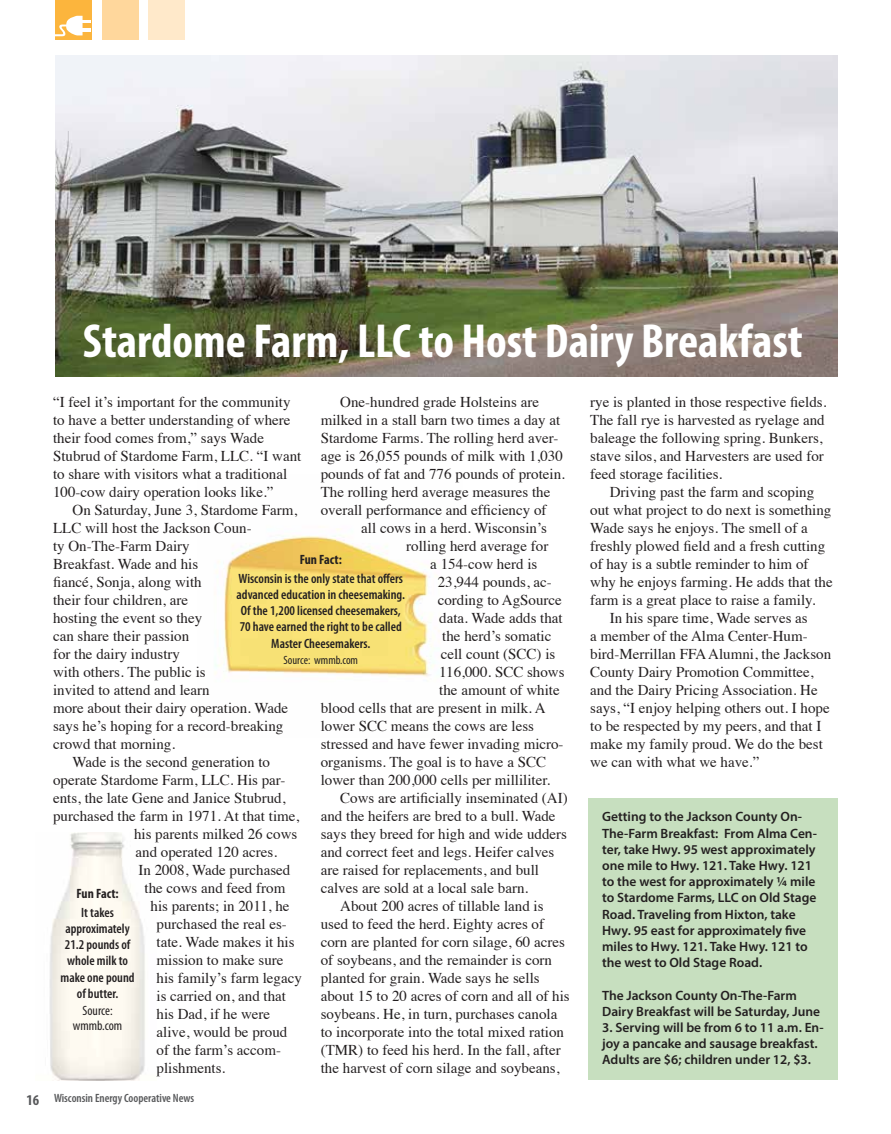
<style>
.page{position:relative;width:891px;height:1134px;background:#fff}
.page>*{position:absolute;margin:0;border:0;box-sizing:border-box;transform-origin:0 0}
.t1{font:700 condensed 48px "Myriad Pro";color:#fff}
.t2{font:15px/18px "Times";color:#231f20}
.t3{font:600 13.5px/16.2px "Myriad Pro";color:#231f20}
.t4{font:600 condensed 13.5px/16.2px "Myriad Pro";color:#231f20;text-align:center}
.t5{font:700 condensed 13.5px "Myriad Pro";color:#231f20}
.t6{font:condensed 13.5px/15px "Myriad Pro";color:#231f20;text-align:center}
.t7{font:600 condensed 12px "Myriad Pro";color:#58595b}
.t8{font:condensed 12px "Myriad Pro";color:#231f20}
.s1{font-weight:700;font-size:15px}
</style>
<div class="page">
<img style="left:49px;top:832px;width:96px;height:248px">
<img style="left:215px;top:529px;width:225px;height:148px">
<img style="left:56px;top:55px;width:782px;height:322px">
<div style="left:56px;top:0;width:36px;height:39px;background:#fcb53d"></div>
<div style="left:102px;top:0;width:37px;height:39px;background:#ffd79c"></div>
<div style="left:148px;top:0;width:37px;height:39px;background:#ffe9ca"></div>
<svg style="left:55px;top:16px;width:35px;height:20px"></svg>
<div style="left:588px;top:798px;width:250px;height:282px;background:#c7dfbf"></div>
<h1 class="t1" style="left:83px;top:311px;width:722px">Stardome Farm, LLC to Host Dairy Breakfast</h1>
<p class="t2" style="left:590px;top:392px;width:238px">rye is planted in those respective fields.<br>The fall rye is harvested as ryelage and baleage the following spring. Bunkers, stave silos, and Harvesters are used for feed storage facilities.</p>
<p class="t2" style="left:610px;top:482px;width:206px">Driving past the farm and scoping</p>
<p class="t2" style="left:590px;top:500px;width:243px">out what project to do next is something</p>
<p class="t2" style="left:590px;top:518px;width:219px">Wade says he enjoys. The smell of a</p>
<p class="t2" style="left:590px;top:536px;width:236px">freshly plowed field and a fresh cutting</p>
<p class="t2" style="left:590px;top:554px;width:220px">of hay is a subtle reminder to him of</p>
<p class="t2" style="left:590px;top:572px;width:244px">why he enjoys farming. He adds that the</p>
<p class="t2" style="left:590px;top:590px;width:227px">farm is a great place to raise a family.</p>
<p class="t2" style="left:610px;top:608px;width:200px">In his spare time, Wade serves as</p>
<p class="t2" style="left:590px;top:626px;width:219px">a member of the Alma Center-Hum-</p>
<p class="t2" style="left:590px;top:644px;width:242px">bird-Merrillan FFA Alumni, the Jackson</p>
<p class="t2" style="left:590px;top:662px;width:225px">County Dairy Promotion Committee,</p>
<p class="t2" style="left:590px;top:680px;width:229px">and the Dairy Pricing Association. He</p>
<p class="t2" style="left:590px;top:698px;width:241px">says, “I enjoy helping others out. I hope</p>
<p class="t2" style="left:590px;top:716px;width:233px">to be respected by my peers, and that I</p>
<p class="t2" style="left:590px;top:734px;width:234px">make my family proud. We do the best</p>
<p class="t2" style="left:590px;top:752px;width:171px">we can with what we have.”</p>
<p class="t2" style="left:53px;top:392px;width:250px">“I feel it’s important for the community to have a better understanding of where their food comes from,” says Wade Stubrud of Stardome Farm, LLC. “I want to share with visitors what a traditional 100-cow dairy operation looks like.”</p>
<p class="t2" style="left:73px;top:500px;width:226px">On Saturday, June 3, Stardome Farm,</p>
<p class="t2" style="left:53px;top:518px;width:200px">LLC will host the Jackson Coun-</p>
<p class="t2" style="left:53px;top:536px;width:138px">ty On-The-Farm Dairy</p>
<p class="t2" style="left:53px;top:554px;width:147px">Breakfast. Wade and his</p>
<p class="t2" style="left:53px;top:572px;width:150px">fiancé, Sonja, along with</p>
<p class="t2" style="left:53px;top:590px;width:136px">their four children, are</p>
<p class="t2" style="left:53px;top:608px;width:151px">hosting the event so they</p>
<p class="t2" style="left:53px;top:626px;width:138px">can share their passion</p>
<p class="t2" style="left:53px;top:644px;width:129px">for the dairy industry</p>
<p class="t2" style="left:53px;top:662px;width:154px">with others. The public is</p>
<p class="t2" style="left:53px;top:680px;width:158px">invited to attend and learn</p>
<p class="t2" style="left:53px;top:698px;width:237px">more about their dairy operation. Wade</p>
<p class="t2" style="left:53px;top:716px;width:232px">says he’s hoping for a record-breaking</p>
<p class="t2" style="left:53px;top:734px;width:124px">crowd that morning.</p>
<p class="t2" style="left:73px;top:752px;width:199px">Wade is the second generation to</p>
<p class="t2" style="left:53px;top:770px;width:234px">operate Stardome Farm, LLC. His par-</p>
<p class="t2" style="left:53px;top:788px;width:234px">ents, the late Gene and Janice Stubrud,</p>
<p class="t2" style="left:53px;top:806px;width:248px">purchased the farm in 1971. At that time,</p>
<p class="t2" style="left:134px;top:824px;width:165px">his parents milked 26 cows</p>
<p class="t2" style="left:136px;top:842px;width:143px">and operated 120 acres.</p>
<p class="t2" style="left:139px;top:860px;width:153px">In 2008, Wade purchased</p>
<p class="t2" style="left:145px;top:878px;width:142px">the cows and feed from</p>
<p class="t2" style="left:151px;top:896px;width:141px">his parents; in 2011, he</p>
<p class="t2" style="left:157px;top:914px;width:132px">purchased the real es-</p>
<p class="t2" style="left:157px;top:932px;width:140px">tate. Wade makes it his</p>
<p class="t2" style="left:157px;top:950px;width:129px">mission to make sure</p>
<p class="t2" style="left:157px;top:968px;width:147px">his family’s farm legacy</p>
<p class="t2" style="left:157px;top:986px;width:131px">is carried on, and that</p>
<p class="t2" style="left:157px;top:1004px;width:115px">his Dad, if he were</p>
<p class="t2" style="left:157px;top:1022px;width:132px">alive, would be proud</p>
<p class="t2" style="left:157px;top:1040px;width:126px">of the farm’s accom-</p>
<p class="t2" style="left:157px;top:1058px;width:70px">plishments.</p>
<p class="t2" style="left:321px;top:392px;width:246px;text-indent:20px">One-hundred grade Holsteins are milked in a stall barn two times a day at Stardome Farms. The rolling herd aver&shy;age is 26,055 pounds of milk with 1,030 pounds of fat and 776 pounds of protein.<br>The rolling herd average measures the overall performance and efficiency of</p>
<p class="t2" style="left:361px;top:518px;width:187px">all cows in a herd. Wisconsin’s</p>
<p class="t2" style="left:406px;top:536px;width:144px">rolling herd average for</p>
<p class="t2" style="left:430px;top:554px;width:109px">a 154-cow herd is</p>
<p class="t2" style="left:438px;top:572px;width:116px">23,944 pounds, ac-</p>
<p class="t2" style="left:438px;top:590px;width:126px">cording to AgSource</p>
<p class="t2" style="left:439px;top:608px;width:125px">data. Wade adds that</p>
<p class="t2" style="left:442px;top:626px;width:111px">the herd’s somatic</p>
<p class="t2" style="left:441px;top:644px;width:116px">cell count (SCC) is</p>
<p class="t2" style="left:439px;top:662px;width:127px">116,000. SCC shows</p>
<p class="t2" style="left:439px;top:680px;width:122px">the amount of white</p>
<p class="t2" style="left:321px;top:698px;width:226px">blood cells that are present in milk. A</p>
<p class="t2" style="left:321px;top:716px;width:215px">lower SCC means the cows are less</p>
<p class="t2" style="left:321px;top:734px;width:244px">stressed and have fewer invading micro-</p>
<p class="t2" style="left:321px;top:752px;width:227px">organisms. The goal is to have a SCC</p>
<p class="t2" style="left:321px;top:770px;width:231px">lower than 200,000 cells per milliliter.</p>
<p class="t2" style="left:340px;top:788px;width:229px">Cows are artificially inseminated (AI)</p>
<p class="t2" style="left:321px;top:806px;width:236px">and the heifers are bred to a bull. Wade</p>
<p class="t2" style="left:321px;top:824px;width:248px">says they breed for high and wide udders</p>
<p class="t2" style="left:321px;top:842px;width:235px">and correct feet and legs. Heifer calves</p>
<p class="t2" style="left:321px;top:860px;width:220px">are raised for replacements, and bull</p>
<p class="t2" style="left:321px;top:878px;width:209px">calves are sold at a local sale barn.</p>
<p class="t2" style="left:340px;top:896px;width:205px">About 200 acres of tillable land is</p>
<p class="t2" style="left:321px;top:914px;width:225px">used to feed the herd. Eighty acres of</p>
<p class="t2" style="left:321px;top:932px;width:246px">corn are planted for corn silage, 60 acres</p>
<p class="t2" style="left:321px;top:950px;width:233px">of soybeans, and the remainder is corn</p>
<p class="t2" style="left:321px;top:968px;width:220px">planted for grain. Wade says he sells</p>
<p class="t2" style="left:321px;top:986px;width:251px">about 15 to 20 acres of corn and all of his</p>
<p class="t2" style="left:321px;top:1004px;width:238px">soybeans. He, in turn, purchases canola</p>
<p class="t2" style="left:321px;top:1022px;width:245px">to incorporate into the total mixed ration</p>
<p class="t2" style="left:321px;top:1040px;width:241px">(TMR) to feed his herd. In the fall, after</p>
<p class="t2" style="left:321px;top:1058px;width:240px">the harvest of corn silage and soybeans,</p>
<p class="t5" style="left:300px;top:551px;width:44px">Fun Fact:</p>
<p class="t4" style="left:237px;top:570px;width:170px">Wisconsin is the only state that offers advanced education in cheesemaking.<br>Of the 1,200 licensed cheesemakers, 70 have earned the right to be called Master Cheesemakers.</p>
<p class="t8" style="left:284px;top:653px;width:76px">Source: wmmb.com</p>
<p class="t3" style="left:602px;top:808px;width:216px">Getting to the Jackson County On-The-Farm Breakfast: From Alma Cen&shy;ter, take Hwy. 95 west approximately one mile to Hwy. 121. Take Hwy. 121 to the west for approximately ¼ mile to Stardome Farms, LLC on Old Stage Road. Traveling from Hixton, take Hwy. 95 east for approximately five miles to Hwy. 121. Take Hwy. 121 to the west to Old Stage Road.</p>
<p class="t3" style="left:602px;top:987px;width:219px">The Jackson County On-The-Farm<br>Dairy Breakfast will be Saturday, June</p>
<p class="t3" style="left:602px;top:1019px;width:223px">3. Serving will be from 6 to 11 a.m. En&shy;joy a pancake and sausage breakfast.<br>Adults are $6; children under 12, $3.</p>
<p class="t5" style="left:76px;top:885px;width:44px">Fun Fact:</p>
<p class="t4" style="left:61px;top:904px;width:76px">It takes approximately<br>21.2 pounds of whole milk to make one pound of butter.</p>
<p class="t6" style="left:73px;top:1003px;width:51px">Source: wmmb.com</p>
<p class="t7" style="left:27px;top:1091px;width:169px"><span class="s1">16</span> Wisconsin Energy Cooperative News</p>
</div>
